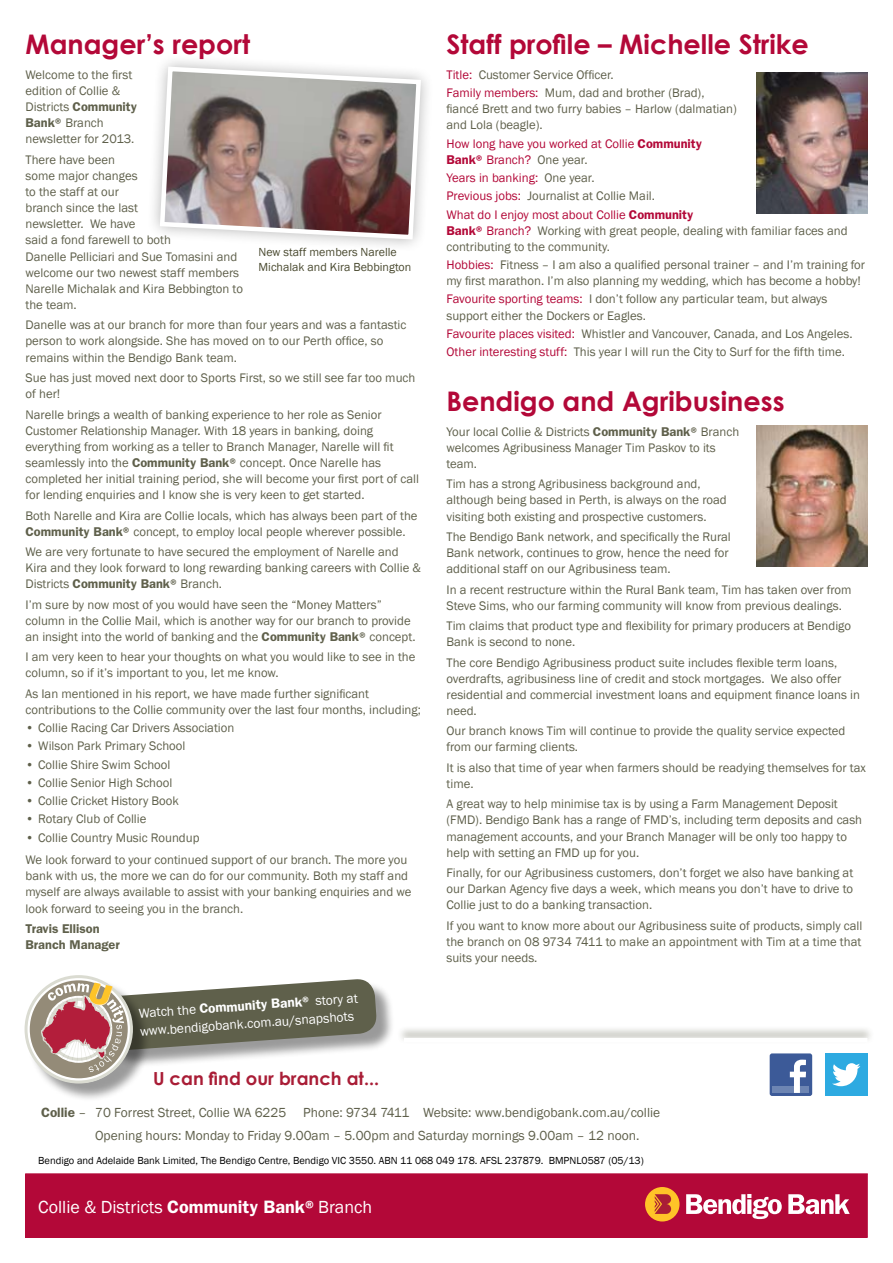
<style>
.page{position:relative;width:893px;height:1263px;background:#fff}
.page>*{position:absolute;margin:0;border:0;box-sizing:border-box;transform-origin:0 0}
.t1{font:700 27px "Century Gothic";color:#b30838}
.t2{font:18px "Franklin Gothic";color:#fff}
.t3{font:700 18px "Century Gothic";color:#a91d36}
.t4{font:13.5px/22.5px "Franklin Gothic";color:#5f604b}
.t5{font:13.5px/18px "Franklin Gothic";color:#fff}
.t6{font:12.75px/16.2px "Franklin Gothic";color:#5f604b}
.t7{font:12.75px/18.3px "Franklin Gothic";color:#b30838}
.t8{font:600 12.75px/16.2px "Franklin Gothic";color:#5f604b}
.t9{font:12px/15px "Franklin Gothic";color:#4a4a30}
.t10{font:10.5px "Franklin Gothic";color:#000}
.s1{font-weight:600}
.s2{color:#b30838}
.s3{color:#5f604b}
.s4{font-weight:600;color:#b30838}
</style>
<div class="page">
<div style="left:26px;top:1174px;width:841px;height:63px;background:#b30838"></div>
<div style="left:645px;top:1187px;width:34px;height:34px;background:#ffc428;border-radius:50%"></div>
<svg style="left:655px;top:1194px;width:16px;height:20px"></svg>
<svg style="left:686px;top:1194px;width:96px;height:25px"></svg>
<svg style="left:788px;top:1194px;width:62px;height:20px"></svg>
<div style="left:825px;top:1053px;width:42px;height:43px;background:#2daae1"></div>
<svg style="left:832px;top:1063px;width:28px;height:23px"></svg>
<div style="left:770px;top:1053px;width:42px;height:43px;background:#3c5a98;border-radius:2px"></div>
<div style="left:773px;top:1087px;width:36px;height:6px;background:#6d85b3"></div>
<svg style="left:790px;top:1059px;width:16px;height:34px"></svg>
<div style="left:397px;top:1025px;width:477px;height:19px;background:#5f604b;opacity:.5"></div>
<hr style="left:404px;top:1038px;width:463px;height:4px;background:#fff">
<div style="left:107px;top:981px;width:287px;height:87px;background:#000;opacity:.4"></div>
<div style="left:27px;top:977px;width:124px;height:124px;background:#000;opacity:.4"></div>
<div style="left:25px;top:975px;width:108px;height:108px;border:3px solid #dadbd1;border-radius:50%"></div>
<svg style="left:30px;top:978px;width:347px;height:100px"></svg>
<svg style="left:157px;top:64px;width:266px;height:178px;background:#a69795"></svg>
<img style="left:757px;top:72px;width:110px;height:141px">
<img style="left:757px;top:425px;width:110px;height:141px">
<h1 class="t1" style="left:26px;top:27px;width:226px">Manager’s report</h1>
<p class="t6" style="left:26px;top:67px;width:113px">Welcome to the first edition of Collie &amp;<br>Districts <span class="s1">Community<br>Bank®</span> Branch newsletter for 2013.</p>
<p class="t6" style="left:26px;top:152px;width:219px">There have been<br>some major changes<br>to the staff at our<br>branch since the last<br>newsletter. We have<br>said a fond farewell to both<br>Danelle Pelliciari and Sue Tomasini and welcome our two newest staff members<br>Narelle Michalak and Kira Bebbington to the team.</p>
<p class="t6" style="left:26px;top:317px;width:382px">Danelle was at our branch for more than four years and was a fantastic person to work alongside. She has moved on to our Perth office, so remains within the Bendigo Bank team.</p>
<p class="t6" style="left:26px;top:370px;width:391px">Sue has just moved next door to Sports First, so we still see far too much of her!</p>
<p class="t6" style="left:26px;top:406px;width:395px">Narelle brings a wealth of banking experience to her role as Senior Customer Relationship Manager. With 18 years in banking, doing everything from working as a teller to Branch Manager, Narelle will fit seamlessly into the <span class="s1">Community Bank®</span> concept. Once Narelle has completed her initial training period, she will become your first port of call for lending enquiries and I know she is very keen to get started.</p>
<p class="t6" style="left:26px;top:507px;width:393px">Both Narelle and Kira are Collie locals, which has always been part of the<br><span class="s1">Community Bank®</span> concept, to employ local people wherever possible.</p>
<p class="t6" style="left:26px;top:544px;width:397px">We are very fortunate to have secured the employment of Narelle and<br>Kira and they look forward to long rewarding banking careers with Collie &amp;<br>Districts <span class="s1">Community Bank®</span> Branch.</p>
<p class="t6" style="left:26px;top:597px;width:391px">I’m sure by now most of you would have seen the “Money Matters” column in the Collie Mail, which is another way for our branch to provide an insight into the world of banking and the <span class="s1">Community Bank®</span> concept.</p>
<p class="t6" style="left:26px;top:649px;width:391px">I am very keen to hear your thoughts on what you would like to see in the column, so if it’s important to you, let me know.</p>
<p class="t6" style="left:26px;top:686px;width:397px">As Ian mentioned in his report, we have made further significant contributions to the Collie community over the last four months, including;</p>
<p class="t6" style="left:26px;top:720px;width:210px">• Collie Racing Car Drivers Association</p>
<p class="t6" style="left:26px;top:738px;width:161px">• Wilson Park Primary School</p>
<p class="t6" style="left:26px;top:757px;width:146px">• Collie Shire Swim School</p>
<p class="t6" style="left:26px;top:775px;width:148px">• Collie Senior High School</p>
<p class="t6" style="left:26px;top:793px;width:155px">• Collie Cricket History Book</p>
<p class="t6" style="left:26px;top:811px;width:122px">• Rotary Club of Collie</p>
<p class="t6" style="left:26px;top:826px;width:383px;line-height:22.5px">• Collie Country Music Roundup<br>We look forward to your continued support of our branch. The more you</p>
<p class="t6" style="left:26px;top:868px;width:387px">bank with us, the more we can do for our community. Both my staff and myself are always available to assist with your banking enquiries and we look forward to seeing you in the branch.</p>
<p class="t8" style="left:26px;top:920px;width:96px">Travis Ellison<br>Branch Manager</p>
<p class="t9" style="left:259px;top:245px;width:154px">New staff members Narelle<br>Michalak and Kira Bebbington</p>
<p class="t5" style="left:138px;top:1004px;width:221px;rotate:-4deg">Watch the <span class="s1">Community Bank®</span> story at www.bendigobank.com.au/snapshots</p>
<h2 class="t3" style="left:153px;top:1067px;width:228px">U can find our branch at...</h2>
<h1 class="t1" style="left:446px;top:27px;width:364px">Staff profile – Michelle Strike</h1>
<p class="t6" style="left:446px;top:66px;width:260px;line-height:18.3px"><span class="s2">Title:</span> Customer Service Officer.<br><span class="s2">Family members:</span> Mum, dad and brother (Brad),</p>
<p class="t6" style="left:446px;top:101px;width:292px">fiancé Brett and two furry babies – Harlow (dalmatian) and Lola (beagle).</p>
<p class="t7" style="left:446px;top:136px;width:257px;line-height:16.2px">How long have you worked at Collie <span class="s1">Community<br>Bank®</span> Branch? <span class="s3">One year.</span></p>
<p class="t7" style="left:446px;top:169px;width:248px">Years in banking: <span class="s3">One year.<br></span>Previous jobs: <span class="s3">Journalist at Collie Mail.<br></span>What do I enjoy most about Collie <span class="s1">Community</span></p>
<p class="t6" style="left:446px;top:223px;width:403px"><span class="s4">Bank®</span> <span class="s2">Branch?</span> Working with great people, dealing with familiar faces and contributing to the community.</p>
<p class="t6" style="left:446px;top:257px;width:420px"><span class="s2">Hobbies:</span> Fitness – I am also a qualified personal trainer – and I’m training for my first marathon. I’m also planning my wedding, which has become a hobby!</p>
<p class="t6" style="left:446px;top:291px;width:382px"><span class="s2">Favourite sporting teams:</span> I don’t follow any particular team, but always support either the Dockers or Eagles.</p>
<p class="t6" style="left:446px;top:325px;width:407px;line-height:18.3px"><span class="s2">Favourite places visited:</span> Whistler and Vancouver, Canada, and Los Angeles.<br><span class="s2">Other interesting stuff:</span> This year I will run the City to Surf for the fifth time.</p>
<h1 class="t1" style="left:446px;top:384px;width:340px">Bendigo and Agribusiness</h1>
<p class="t6" style="left:446px;top:423px;width:294px">Your local Collie &amp; Districts <span class="s1">Community Bank®</span> Branch welcomes Agribusiness Manager Tim Paskov to its team.</p>
<p class="t6" style="left:446px;top:476px;width:282px">Tim has a strong Agribusiness background and, although being based in Perth, is always on the road visiting both existing and prospective customers.</p>
<p class="t6" style="left:446px;top:529px;width:286px">The Bendigo Bank network, and specifically the Rural<br>Bank network, continues to grow, hence the need for additional staff on our Agribusiness team.</p>
<p class="t6" style="left:446px;top:581px;width:407px">In a recent restructure within the Rural Bank team, Tim has taken over from<br>Steve Sims, who our farming community will know from previous dealings.</p>
<p class="t6" style="left:446px;top:618px;width:406px">Tim claims that product type and flexibility for primary producers at Bendigo<br>Bank is second to none.</p>
<p class="t6" style="left:446px;top:654px;width:415px">The core Bendigo Agribusiness product suite includes flexible term loans, overdrafts, agribusiness line of credit and stock mortgages. We also offer residential and commercial investment loans and equipment finance loans in need.</p>
<p class="t6" style="left:446px;top:723px;width:400px">Our branch knows Tim will continue to provide the quality service expected from our farming clients.</p>
<p class="t6" style="left:446px;top:760px;width:421px">It is also that time of year when farmers should be readying themselves for tax time.</p>
<p class="t6" style="left:446px;top:796px;width:417px">A great way to help minimise tax is by using a Farm Management Deposit (FMD). Bendigo Bank has a range of FMD’s, including term deposits and cash management accounts, and your Branch Manager will be only too happy to help with setting an FMD up for you.</p>
<p class="t6" style="left:446px;top:865px;width:408px;text-align:justify">Finally, for our Agribusiness customers, don’t forget we also have banking at our Darkan Agency five days a week, which means you don’t have to drive to Collie just to do a banking transaction.</p>
<p class="t6" style="left:446px;top:917px;width:417px;text-align:justify">If you want to know more about our Agribusiness suite of products, simply call the branch on 08 9734 7411 to make an appointment with Tim at a time that suits your needs.</p>
<p class="t4" style="left:41px;top:1101px;width:247px"><span class="s1">Collie</span> – 70 Forrest Street, Collie WA 6225</p>
<p class="t4" style="left:95px;top:1101px;width:567px;text-indent:208px">Phone: 9734 7411 Website: www.bendigobank.com.au/collie<br>Opening hours: Monday to Friday 9.00am – 5.00pm and Saturday mornings 9.00am – 12 noon.</p>
<p class="t10" style="left:38px;top:1153px;width:607px">Bendigo and Adelaide Bank Limited, The Bendigo Centre, Bendigo VIC 3550. ABN 11 068 049 178. AFSL 237879. BMPNL0587 (05/13)</p>
<h2 class="t2" style="left:38px;top:1195px;width:336px">Collie &amp; Districts <span class="s1">Community Bank®</span>Branch</h2>
</div>
